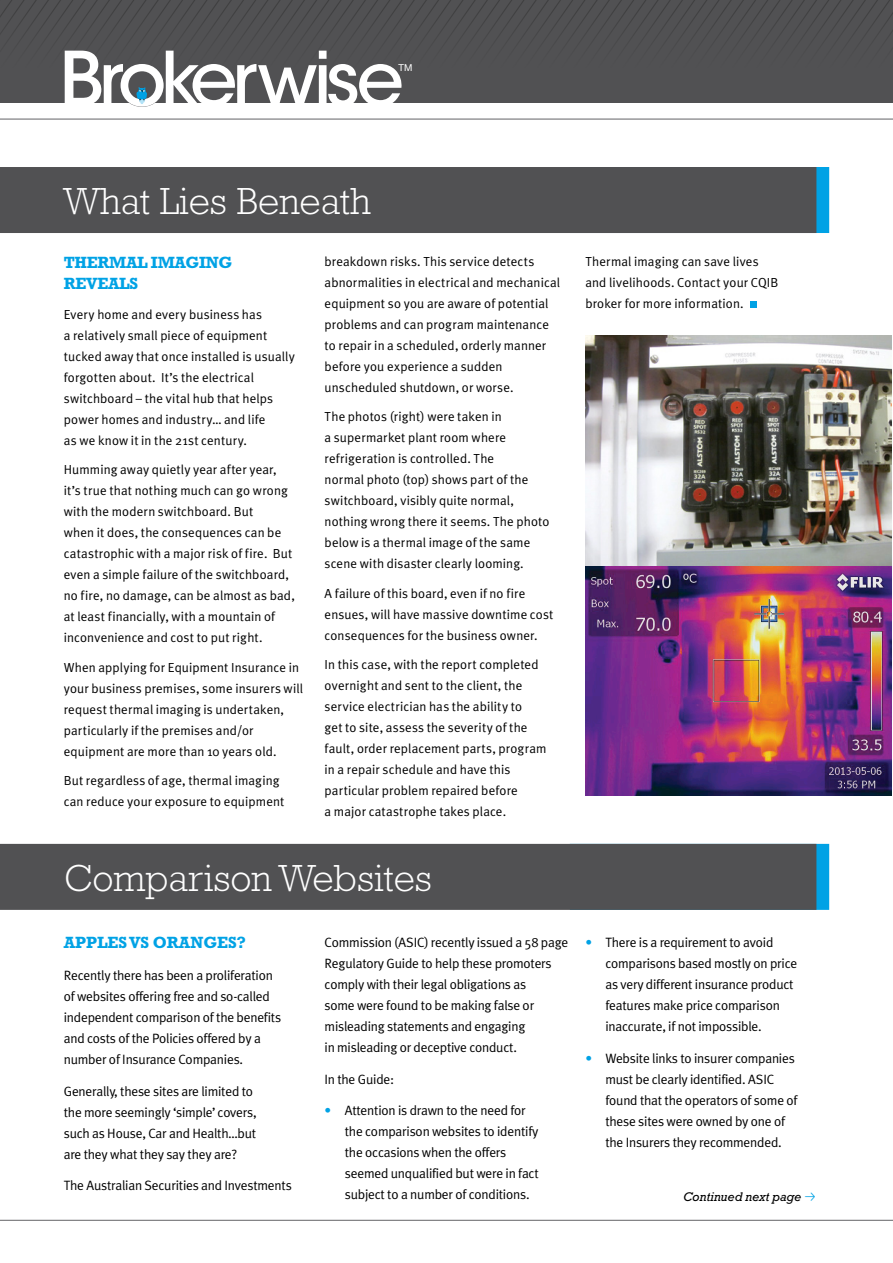
<style>
.page{position:relative;width:893px;height:1263px;background:#fff}
.page>*{position:absolute;margin:0;border:0;box-sizing:border-box;transform-origin:0 0}
.t1{font:500 74.25px "ITC Avant Garde Std";letter-spacing:-.07em;color:#fff}
.story_heading{font:300 38.25px "Rockwell Std";color:#fff}
._02_subhead{font:700 16.5px/21px "Rockwell Std";letter-spacing:-.02em;color:#00a2e5}
._01_copy{font:13.5px/21px "Meta Plus";letter-spacing:-.015em;color:#000}
._01_copy-2{font:13.2px/21px "Meta Plus";letter-spacing:.01em;color:#000}
._01_copy-3{font:italic 12.75px "Rockwell Std";color:#000}
._01_copy-4{font:9.6px "Helvetica Neue LT Std";color:#fff}
.s1{color:#00a2e5}
</style>
<div class="page">
<hr style="left:0;top:1220px;width:893px;height:1px;background:#636366">
<div style="left:0;top:0;width:893px;height:102px;background:#515153"></div>
<svg style="left:0;top:0;width:893px;height:34px"></svg>
<hr style="left:0;top:119px;width:893px;height:1px;background:#636366">
<svg style="left:120px;top:64px;width:44px;height:43px"></svg>
<div style="left:570px;top:167px;width:259px;height:66px;background:#00a2e5"></div>
<div style="left:0;top:167px;width:816px;height:66px;background:#515153"></div>
<div style="left:570px;top:844px;width:259px;height:66px;background:#00a2e5"></div>
<div style="left:0;top:844px;width:816px;height:66px;background:#515153"></div>
<div style="left:750px;top:301px;width:7px;height:7px;background:#00a2e5"></div>
<img style="left:585px;top:565px;width:307px;height:231px">
<img style="left:585px;top:335px;width:307px;height:230px">
<p class="t1" style="left:59px;top:33px;width:346px">Brokerwise</p>
<p class="_01_copy-4" style="left:399px;top:62px;width:15px">TM</p>
<p class="story_heading" style="left:64px;top:179px;width:309px">What Lies Beneath</p>
<p class="_02_subhead" style="left:64px;top:252px;width:170px">THERMAL IMAGING<br>REVEALS</p>
<p class="_01_copy-2" style="left:64px;top:303px;width:233px">Every home and every business has<br>a relatively small piece of equipment tucked away that once installed is usually forgotten about. It’s the electrical switchboard – the vital hub that helps power homes and industry… and life<br>as we know it in the 21st century.</p>
<p class="_01_copy-2" style="left:64px;top:459px;width:233px">Humming away quietly year after year, it’s true that nothing much can go wrong with the modern switchboard. But<br>when it does, the consequences can be catastrophic with a major risk of fire. But even a simple failure of the switchboard, no fire, no damage, can be almost as bad, at least financially, with a mountain of inconvenience and cost to put right.</p>
<p class="_01_copy-2" style="left:64px;top:656px;width:241px">When applying for Equipment Insurance in your business premises, some insurers will request thermal imaging is undertaken, particularly if the premises and/or equipment are more than 10 years old.</p>
<p class="_01_copy-2" style="left:64px;top:770px;width:222px">But regardless of age, thermal imaging can reduce your exposure to equipment</p>
<p class="_01_copy-2" style="left:325px;top:250px;width:237px">breakdown risks. This service detects abnormalities in electrical and mechanical equipment so you are aware of potential problems and can program maintenance to repair in a scheduled, orderly manner before you experience a sudden unscheduled shutdown, or worse.</p>
<p class="_01_copy-2" style="left:325px;top:406px;width:226px">The photos (right) were taken in<br>a supermarket plant room where refrigeration is controlled. The<br>normal photo (top) shows part of the switchboard, visibly quite normal, nothing wrong there it seems. The photo below is a thermal image of the same scene with disaster clearly looming.</p>
<p class="_01_copy-2" style="left:325px;top:582px;width:230px">A failure of this board, even if no fire ensues, will have massive downtime cost consequences for the business owner.</p>
<p class="_01_copy-2" style="left:325px;top:654px;width:223px">In this case, with the report completed overnight and sent to the client, the service electrician has the ability to<br>get to site, assess the severity of the fault, order replacement parts, program in a repair schedule and have this particular problem repaired before<br>a major catastrophe takes place.</p>
<p class="_01_copy-2" style="left:585px;top:250px;width:194px">Thermal imaging can save lives and livelihoods. Contact your CQIB broker for more information.</p>
<p class="story_heading" style="left:64px;top:856px;width:370px">Comparison Websites</p>
<p class="_02_subhead" style="left:64px;top:932px;width:184px">APPLES VS ORANGES?</p>
<p class="_01_copy" style="left:64px;top:964px;width:219px">Recently there has been a proliferation of websites offering free and so-called independent comparison of the benefits and costs of the Policies offered by a number of Insurance Companies.</p>
<p class="_01_copy" style="left:64px;top:1080px;width:194px">Generally, these sites are limited to the more seemingly ‘simple’ covers, such as House, Car and Health…but are they what they say they are?</p>
<p class="_01_copy" style="left:64px;top:1175px;width:230px">The Australian Securities and Investments</p>
<p class="_01_copy" style="left:325px;top:931px;width:245px">Commission (ASIC) recently issued a 58 page Regulatory Guide to help these promoters comply with their legal obligations as<br>some were found to be making false or misleading statements and engaging<br>in misleading or deceptive conduct.</p>
<p class="_01_copy" style="left:325px;top:1068px;width:71px">In the Guide:</p>
<p class="_01_copy" style="left:345px;top:1100px;width:195px;text-indent:-20px"><span class="s1">•</span> Attention is drawn to the need for the comparison websites to identify the occasions when the offers seemed unqualified but were in fact subject to a number of conditions.</p>
<p class="_01_copy" style="left:605px;top:931px;width:193px;text-indent:-20px"><span class="s1">•</span> There is a requirement to avoid comparisons based mostly on price as very different insurance product features make price comparison inaccurate, if not impossible.</p>
<p class="_01_copy" style="left:605px;top:1047px;width:194px;text-indent:-20px"><span class="s1">•</span> Website links to insurer companies must be clearly identified. ASIC found that the operators of some of these sites were owned by one of the Insurers they recommended.</p>
<p class="_01_copy-3" style="left:683px;top:1189px;width:120px">Continued next page</p>
</div>
